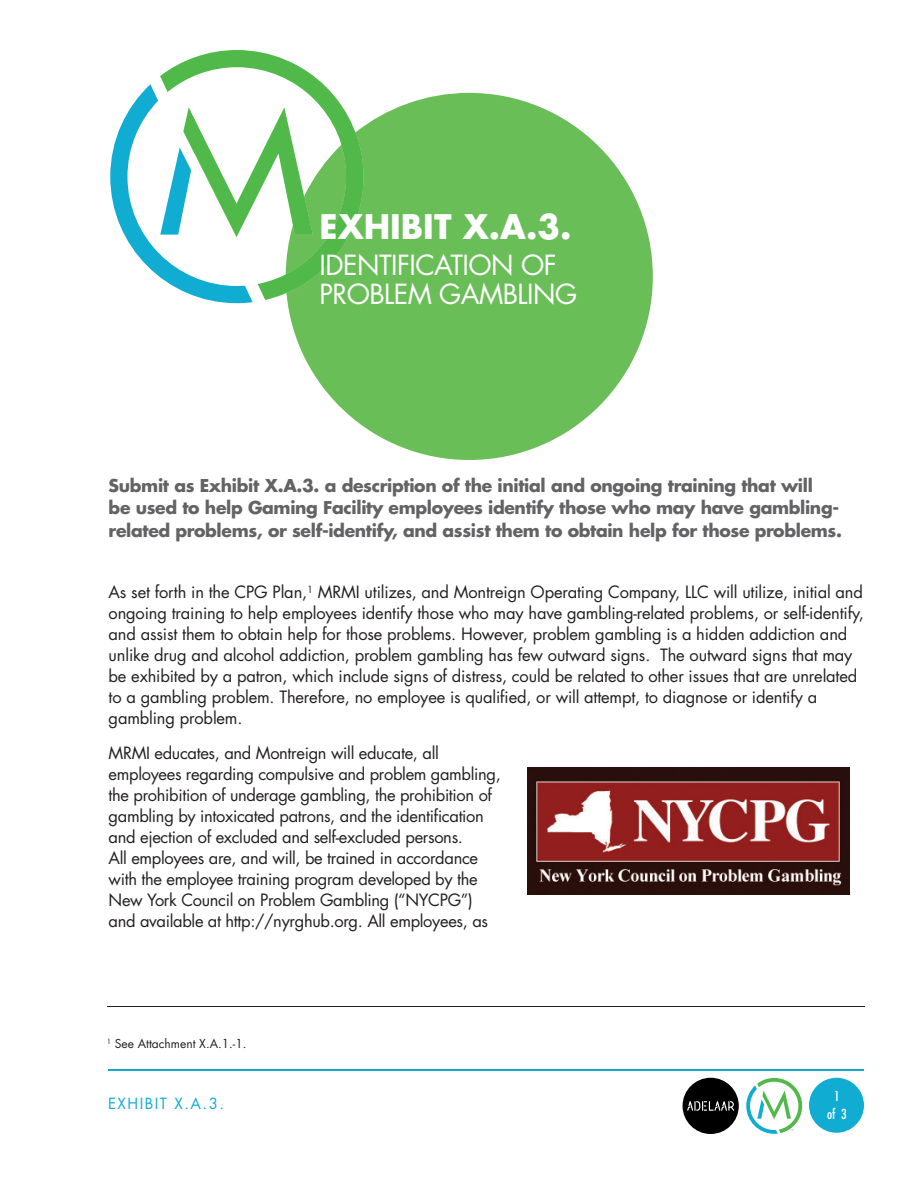
<style>
.page{position:relative;width:918px;height:1188px;background:#fff}
.page>*{position:absolute;margin:0;border:0;box-sizing:border-box;transform-origin:0 0}
.t1{font:700 33px "Futura Std";color:#fff}
.t2{font:27px/28.5px "Futura Std";letter-spacing:-.02em;color:#fff}
.t3{font:700 17.25px/22.5px "Futura Std";letter-spacing:-.02em;color:#636366}
.t4{font:16.5px/21px "Futura Std";letter-spacing:-.01em;color:#231f20}
.t5{font:15px "Futura Std";letter-spacing:.1em;color:#10acd2}
.t6{font:condensed 13.5px "Futura Std";color:#fff}
.t7{font:500 condensed 13.5px "Futura";color:#fff}
.t8{font:12px "Futura Std";color:#231f20}
</style>
<div class="page">
<svg style="left:746px;top:1078px;width:56px;height:56px"></svg>
<div style="left:809px;top:1078px;width:55px;height:55px;background:#10acd2;border-radius:50%"></div>
<hr style="left:108px;top:1069px;width:756px;height:2px;background:#10acd2">
<div style="left:683px;top:1078px;width:56px;height:56px;background:#000001;border-radius:50%"></div>
<svg style="left:687px;top:1101px;width:47px;height:10px"></svg>
<svg style="left:160px;top:50px;width:163px;height:34px"></svg>
<svg style="left:287px;top:93px;width:366px;height:367px;fill:#6abe58"></svg>
<svg style="left:110px;top:84px;width:253px;height:219px"></svg>
<hr style="left:107px;top:1006px;width:757px;height:1px;background:#231f20">
<img style="left:528px;top:767px;width:321px;height:128px">
<h1 class="t1" style="left:320px;top:205px;width:253px">EXHIBIT X.A.3.</h1>
<h2 class="t2" style="left:320px;top:251px;width:259px">IDENTIFICATION OF<br>PROBLEM GAMBLING</h2>
<p class="t3" style="left:109px;top:474px;width:735px">Submit as Exhibit X.A.3. a description of the initial and ongoing training that will<br>be used to help Gaming Facility employees identify those who may have gambling&shy;related problems, or self-identify, and assist them to obtain help for those problems.</p>
<p class="t4" style="left:109px;top:582px;width:757px">As set forth in the CPG Plan,<sup>1</sup> MRMI utilizes, and Montreign Operating Company, LLC will utilize, initial and ongoing training to help employees identify those who may have gambling-related problems, or self-identify, and assist them to obtain help for those problems. However, problem gambling is a hidden addiction and unlike drug and alcohol addiction, problem gambling has few outward signs. The outward signs that may be exhibited by a patron, which include signs of distress, could be related to other issues that are unrelated to a gambling problem. Therefore, no employee is qualified, or will attempt, to diagnose or identify a gambling problem.</p>
<p class="t4" style="left:109px;top:742px;width:394px">MRMI educates, and Montreign will educate, all employees regarding compulsive and problem gambling, the prohibition of underage gambling, the prohibition of gambling by intoxicated patrons, and the identification and ejection of excluded and self-excluded persons.<br>All employees are, and will, be trained in accordance with the employee training program developed by the New York Council on Problem Gambling (“NYCPG”) and available at http://nyrghub.org. All employees, as</p>
<p class="t8" style="left:107px;top:1036px;width:141px"><sup>1</sup> See Attachment X.A.1.-1.</p>
<p class="t5" style="left:108px;top:1094px;width:118px">EXHIBIT X.A.3.</p>
<p class="t7" style="left:834px;top:1087px;width:7px">1</p>
<p class="t6" style="left:827px;top:1105px;width:21px">of 3</p>
</div>
